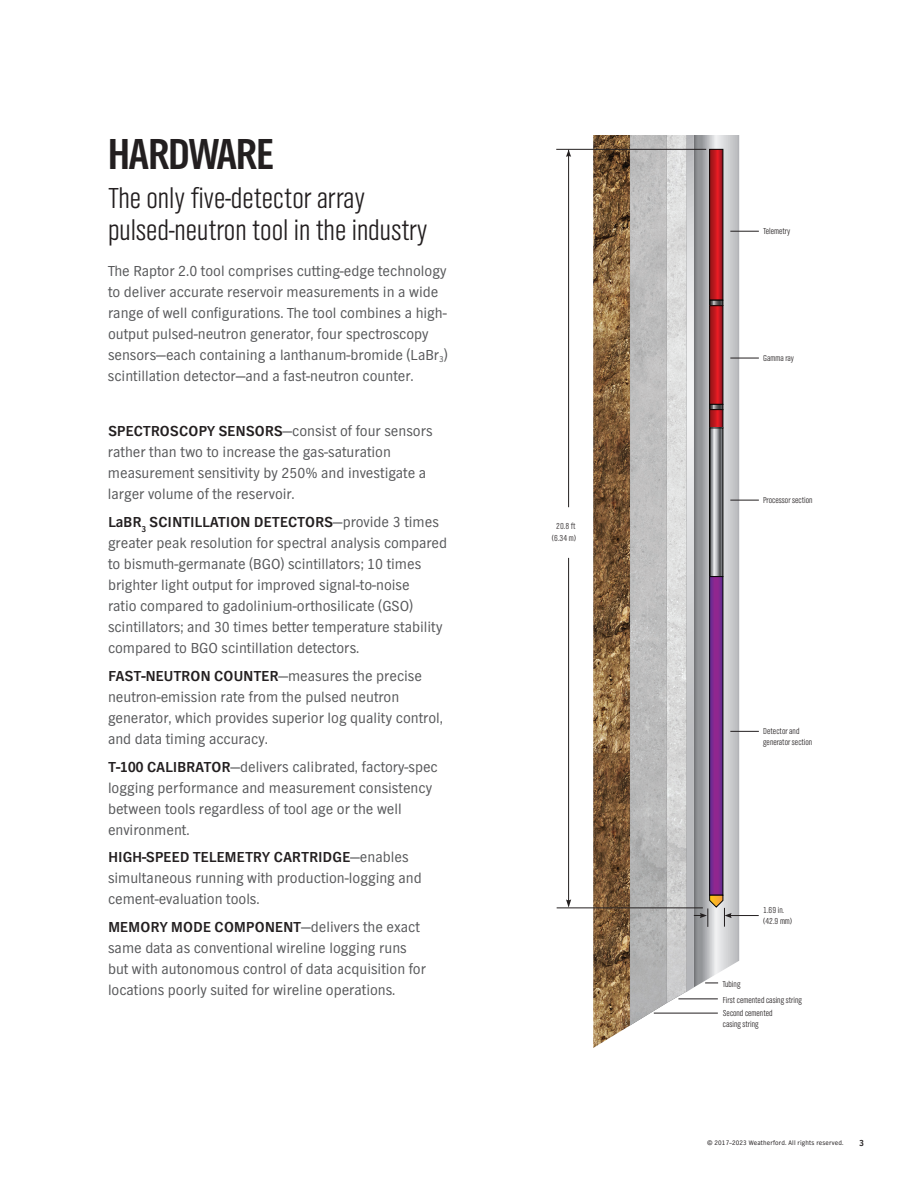
<style>
.page{position:relative;width:918px;height:1188px;background:#fff}
.page>*{position:absolute;margin:0;border:0;box-sizing:border-box;transform-origin:0 0}
.t1{font:45px "TV Nord EF Bold Con";letter-spacing:-.015em;color:#231f20}
.t2{font:30px/31.5px "TV Nord EF Light Con";color:#231f20}
.t3{font:15px/21px "TV Nord EF";color:#57585a}
.t4{font:9px/10.8px "TV Nord EF Light Con";color:#231f20}
.t5{font:700 9px "TV Nord EF";color:#231f20}
.t6{font:6.75px "TV Nord EF";letter-spacing:.025em;color:#231f20}
.s1{font-weight:700;color:#231f20}
</style>
<div class="page">
<img style="left:593px;top:135px;width:37px;height:913px">
<hr style="left:557px;top:908px;width:146px;height:1px;background:#231f20">
<svg style="left:566px;top:150px;width:5px;height:7px"></svg>
<hr style="left:556px;top:149px;width:150px;height:1px;background:#231f20">
<hr style="left:568px;top:558px;width:1px;height:344px;background:#231f20">
<svg style="left:566px;top:899px;width:5px;height:9px"></svg>
<hr style="left:568px;top:150px;width:1px;height:357px;background:#231f20">
<svg style="left:630px;top:135px;width:129px;height:890px"></svg>
<h1 class="t1" style="left:108px;top:127px;width:167px">HARDWARE</h1>
<h2 class="t2" style="left:108px;top:184px;width:321px">The only five-detector array pulsed-neutron tool in the industry</h2>
<p class="t3" style="left:108px;top:261px;width:341px">The Raptor 2.0 tool comprises cutting-edge technology to deliver accurate reservoir measurements in a wide range of well configurations. The tool combines a high&shy;output pulsed-neutron generator, four spectroscopy sensors—each containing a lanthanum-bromide (LaBr<sub>3</sub>) scintillation detector—and a fast-neutron counter.</p>
<p class="t3" style="left:108px;top:421px;width:326px"><span class="s1">SPECTROSCOPY SENSORS</span>—consist of four sensors rather than two to increase the gas-saturation measurement sensitivity by 250% and investigate a larger volume of the reservoir.</p>
<p class="t3" style="left:108px;top:512px;width:341px"><span class="s1">LaBR</span><sub>3</sub> <span class="s1">SCINTILLATION DETECTORS</span>—provide 3 times greater peak resolution for spectral analysis compared to bismuth-germanate (BGO) scintillators; 10 times brighter light output for improved signal-to-noise<br>ratio compared to gadolinium-orthosilicate (GSO) scintillators; and 30 times better temperature stability compared to BGO scintillation detectors.</p>
<p class="t3" style="left:108px;top:666px;width:336px"><span class="s1">FAST-NEUTRON COUNTER</span>—measures the precise neutron-emission rate from the pulsed neutron generator, which provides superior log quality control, and data timing accuracy.</p>
<p class="t3" style="left:108px;top:757px;width:331px"><span class="s1">T-100 CALIBRATOR</span>—delivers calibrated, factory-spec logging performance and measurement consistency between tools regardless of tool age or the well environment.</p>
<p class="t3" style="left:108px;top:847px;width:315px"><span class="s1">HIGH-SPEED TELEMETRY CARTRIDGE</span>—enables simultaneous running with production-logging and cement-evaluation tools.</p>
<p class="t3" style="left:108px;top:917px;width:320px"><span class="s1">MEMORY MODE COMPONENT</span>—delivers the exact same data as conventional wireline logging runs but with autonomous control of data acquisition for locations poorly suited for wireline operations.</p>
<p class="t4" style="left:552px;top:520px;width:26px;line-height:12px;text-align:center">20.8 ft (6.34 m)</p>
<p class="t4" style="left:763px;top:226px;width:28px">Telemetry</p>
<p class="t4" style="left:763px;top:353px;width:32px">Gamma ray</p>
<p class="t4" style="left:763px;top:495px;width:51px">Processor section</p>
<p class="t4" style="left:763px;top:726px;width:51px">Detector and generator section</p>
<p class="t4" style="left:763px;top:904px;width:30px;line-height:11.2px">1.69 in. (42.9 mm)</p>
<p class="t4" style="left:723px;top:976px;width:81px;line-height:15.9px">Tubing<br>First cemented casing string</p>
<p class="t4" style="left:723px;top:1008px;width:51px">Second cemented casing string</p>
<p class="t6" style="left:708px;top:1139px;width:138px">© 2017–2023 Weatherford. All rights reserved.</p>
<p class="t5" style="left:859px;top:1137px;width:6px">3</p>
</div>
